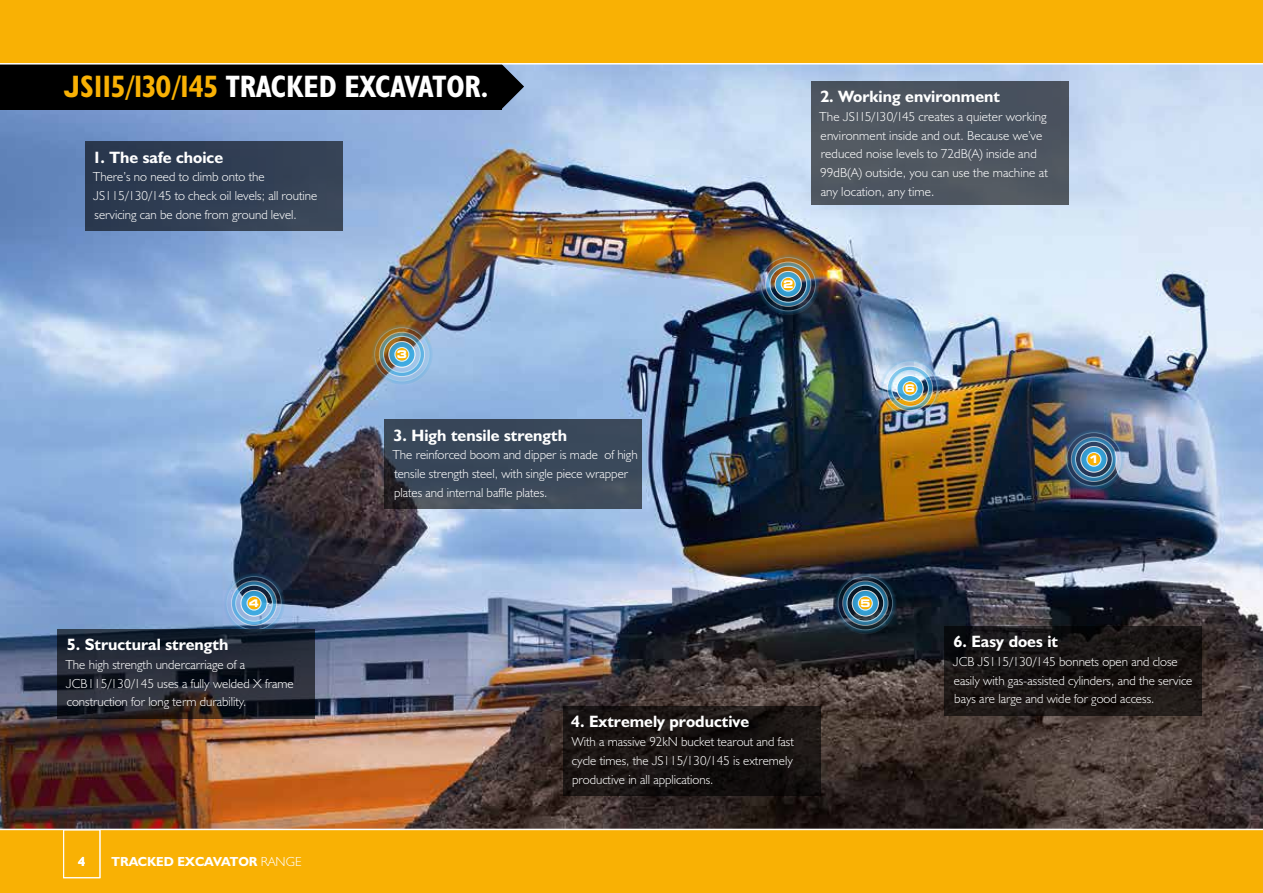
<style>
.page{position:relative;width:1263px;height:893px;background:#fff}
.page>*{position:absolute;margin:0;border:0;box-sizing:border-box;transform-origin:0 0}
.t1{font:31.2px "JCB Bold Condensed";color:#fff}
.t2{font:16.5px "JCB Bold";color:#fff}
.t3{font:13.2px/18.8px "JCB Light";color:#fff}
.t4{font:13.2px "JCB Bold";color:#fff}
.t5{font:700 expanded 10.5px "Square 721 BT";color:#fff}
.s1{color:#f9b104}
.s2{font-family:"JCB Light"}
</style>
<div class="page">
<img style="left:0;top:65px;width:1263px;height:764px">
<img style="left:756px;top:253px;width:64px;height:63px">
<img style="left:370px;top:323px;width:64px;height:63px">
<svg style="left:833px;top:572px;width:64px;height:63px;background:#334c5a"></svg>
<img style="left:878px;top:357px;width:64px;height:63px">
<img style="left:1062px;top:428px;width:64px;height:63px">
<svg style="left:222px;top:572px;width:64px;height:57px;background:#6486a3"></svg>
<div style="left:0;top:829px;width:1263px;height:64px;background:#f9b104"></div>
<hr style="left:0;top:829px;width:1263px;height:1px;background:#fff">
<svg style="left:501px;top:65px;width:23px;height:44px"></svg>
<div style="left:0;top:53px;width:501px;height:56px;background:#000"></div>
<div style="left:0;top:0;width:1263px;height:64px;background:#f9b104"></div>
<div style="left:63px;top:829px;width:37px;height:49px;border:1px solid #fff"></div>
<hr style="left:0;top:63px;width:1263px;height:2px;background:#fff">
<div style="left:811px;top:81px;width:258px;height:123px;background:#4e5660"></div>
<svg style="left:945px;top:626px;width:257px;height:89px;background:#181413"></svg>
<svg style="left:563px;top:706px;width:257px;height:89px;background:#171211"></svg>
<svg style="left:385px;top:420px;width:257px;height:89px;background:#3a4758"></svg>
<svg style="left:58px;top:629px;width:257px;height:89px;background:#1f232e"></svg>
<div style="left:85px;top:141px;width:257px;height:90px;background:#303e53"></div>
<h1 class="t1" style="left:64px;top:67px;width:426px"><span class="s1">JS115/130/145</span> TRACKED EXCAVATOR.</h1>
<p class="t2" style="left:92px;top:147px;width:132px">1. The safe choice</p>
<p class="t3" style="left:93px;top:167px;width:226px">There’s no need to climb onto the<br>JS115/130/145 to check oil levels; all routine servicing can be done from ground level.</p>
<p class="t5" style="left:397px;top:348px;width:12px">3</p>
<p class="t2" style="left:394px;top:425px;width:175px">3. High tensile strength</p>
<p class="t3" style="left:392px;top:445px;width:247px">The reinforced boom and dipper is made of high tensile strength steel, with single piece wrapper plates and internal baffle plates.</p>
<p class="t2" style="left:820px;top:86px;width:181px">2. Working environment</p>
<p class="t3" style="left:819px;top:107px;width:230px">The JS115/130/145 creates a quieter working environment inside and out. Because we’ve reduced noise levels to 72dB(A) inside and 99dB(A) outside, you can use the machine at any location, any time.</p>
<p class="t5" style="left:783px;top:278px;width:12px">2</p>
<p class="t5" style="left:905px;top:382px;width:12px">6</p>
<p class="t5" style="left:1089px;top:453px;width:12px">1</p>
<p class="t5" style="left:249px;top:597px;width:12px">4</p>
<p class="t2" style="left:67px;top:634px;width:163px">5. Structural strength</p>
<p class="t3" style="left:65px;top:655px;width:230px">The high strength undercarriage of a<br>JCB115/130/145 uses a fully welded X frame construction for long term durability.</p>
<p class="t4" style="left:78px;top:853px;width:9px">4</p>
<p class="t4" style="left:112px;top:853px;width:191px">TRACKED EXCAVATOR <span class="s2">RANGE</span></p>
<p class="t2" style="left:571px;top:711px;width:180px">4. Extremely productive</p>
<p class="t3" style="left:572px;top:732px;width:223px;text-align:justify">With a massive 92kN bucket tearout and fast cycle times, the JS115/130/145 is extremely productive in all applications.</p>
<p class="t5" style="left:860px;top:597px;width:12px">5</p>
<p class="t2" style="left:953px;top:631px;width:106px">6. Easy does it</p>
<p class="t3" style="left:953px;top:652px;width:241px">JCB JS115/130/145 bonnets open and close easily with gas-assisted cylinders, and the service bays are large and wide for good access.</p>
</div>
